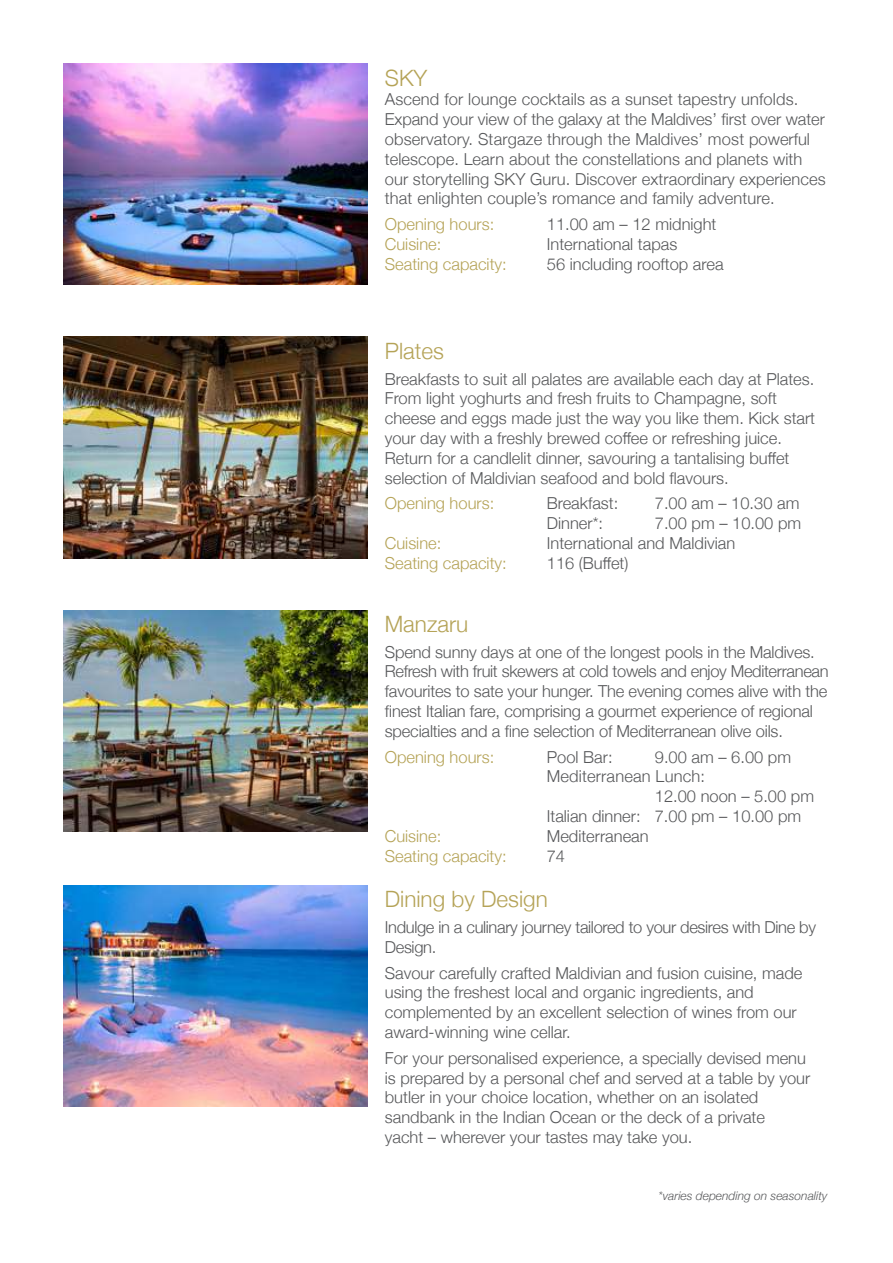
<style>
.page{position:relative;width:893px;height:1263px;background:#fff}
.page>*{position:absolute;margin:0;border:0;box-sizing:border-box;transform-origin:0 0}
.t1{font:300 22.5px "Helvetica Neue";color:#b5a357}
.t2{font:300 16.5px/19.8px "Helvetica Neue";color:#57585a}
.t3{font:300 16.5px "Helvetica Neue";color:#b5a357}
.t4{font:300 16.5px/19.8px "Helvetica Neue";letter-spacing:-.02em;color:#57585a}
.t5{font:italic 300 12px "Helvetica Neue";color:#57585a}
</style>
<div class="page">
<img style="left:64px;top:64px;width:304px;height:221px">
<img style="left:64px;top:337px;width:304px;height:221px">
<img style="left:64px;top:610px;width:304px;height:221px">
<img style="left:64px;top:885px;width:304px;height:221px">
<h1 class="t1" style="left:385px;top:69px;width:44px">SKY</h1>
<p class="t2" style="left:385px;top:91px;width:442px">Ascend for lounge cocktails as a sunset tapestry unfolds.<br>Expand your view of the galaxy at the Maldives’ first over water observatory. Stargaze through the Maldives’ most powerful telescope. Learn about the constellations and planets with our storytelling SKY Guru. Discover extraordinary experiences that enlighten couple’s romance and family adventure.</p>
<p class="t3" style="left:385px;top:218px;width:111px">Opening hours:</p>
<p class="t2" style="left:547px;top:216px;width:171px">11.00 am – 12 midnight</p>
<p class="t3" style="left:385px;top:238px;width:58px">Cuisine:</p>
<p class="t2" style="left:547px;top:236px;width:132px">International tapas</p>
<p class="t3" style="left:385px;top:258px;width:123px">Seating capacity:</p>
<p class="t2" style="left:547px;top:253px;width:178px">56 including rooftop area</p>
<h1 class="t1" style="left:385px;top:342px;width:61px">Plates</h1>
<p class="t2" style="left:385px;top:370px;width:432px">Breakfasts to suit all palates are available each day at Plates.<br>From light yoghurts and fresh fruits to Champagne, soft cheese and eggs made just the way you like them. Kick start your day with a freshly brewed coffee or refreshing juice.<br>Return for a candlelit dinner, savouring a tantalising buffet selection of Maldivian seafood and bold flavours.</p>
<p class="t3" style="left:385px;top:497px;width:111px">Opening hours:</p>
<p class="t2" style="left:547px;top:495px;width:73px">Breakfast:</p>
<p class="t2" style="left:655px;top:495px;width:146px">7.00 am – 10.30 am</p>
<p class="t2" style="left:547px;top:515px;width:58px">Dinner*:</p>
<p class="t2" style="left:655px;top:515px;width:148px">7.00 pm – 10.00 pm</p>
<p class="t3" style="left:385px;top:537px;width:58px">Cuisine:</p>
<p class="t2" style="left:547px;top:535px;width:190px">International and Maldivian</p>
<p class="t3" style="left:385px;top:557px;width:123px">Seating capacity:</p>
<p class="t2" style="left:547px;top:552px;width:83px">116 (Buffet)</p>
<h1 class="t1" style="left:385px;top:615px;width:85px">Manzaru</h1>
<p class="t2" style="left:385px;top:643px;width:445px">Spend sunny days at one of the longest pools in the Maldives.<br>Refresh with fruit skewers at cold towels and enjoy Mediterranean favourites to sate your hunger. The evening comes alive with the finest Italian fare, comprising a gourmet experience of regional specialties and a fine selection of Mediterranean olive oils.</p>
<p class="t3" style="left:385px;top:751px;width:111px">Opening hours:</p>
<p class="t2" style="left:547px;top:748px;width:67px">Pool Bar:</p>
<p class="t2" style="left:655px;top:748px;width:138px">9.00 am – 6.00 pm</p>
<p class="t2" style="left:547px;top:768px;width:160px">Mediterranean Lunch:</p>
<p class="t2" style="left:655px;top:788px;width:161px">12.00 noon – 5.00 pm</p>
<p class="t2" style="left:547px;top:808px;width:256px">Italian dinner: 7.00 pm – 10.00 pm</p>
<p class="t3" style="left:385px;top:830px;width:58px">Cuisine:</p>
<p class="t2" style="left:547px;top:828px;width:103px">Mediterranean</p>
<p class="t3" style="left:385px;top:850px;width:123px">Seating capacity:</p>
<p class="t2" style="left:547px;top:847px;width:20px">74</p>
<h1 class="t1" style="left:385px;top:891px;width:164px">Dining by Design</h1>
<p class="t4" style="left:385px;top:919px;width:433px">Indulge in a culinary journey tailored to your desires with Dine by<br>Design.</p>
<p class="t2" style="left:385px;top:964px;width:419px">Savour carefully crafted Maldivian and fusion cuisine, made using the freshest local and organic ingredients, and complemented by an excellent selection of wines from our award-winning wine cellar.</p>
<p class="t2" style="left:385px;top:1049px;width:427px">For your personalised experience, a specially devised menu is prepared by a personal chef and served at a table by your butler in your choice location, whether on an isolated sandbank in the Indian Ocean or the deck of a private<br>yacht – wherever your tastes may take you.</p>
<p class="t5" style="left:658px;top:1191px;width:170px">*varies depending on seasonality</p>
</div>
